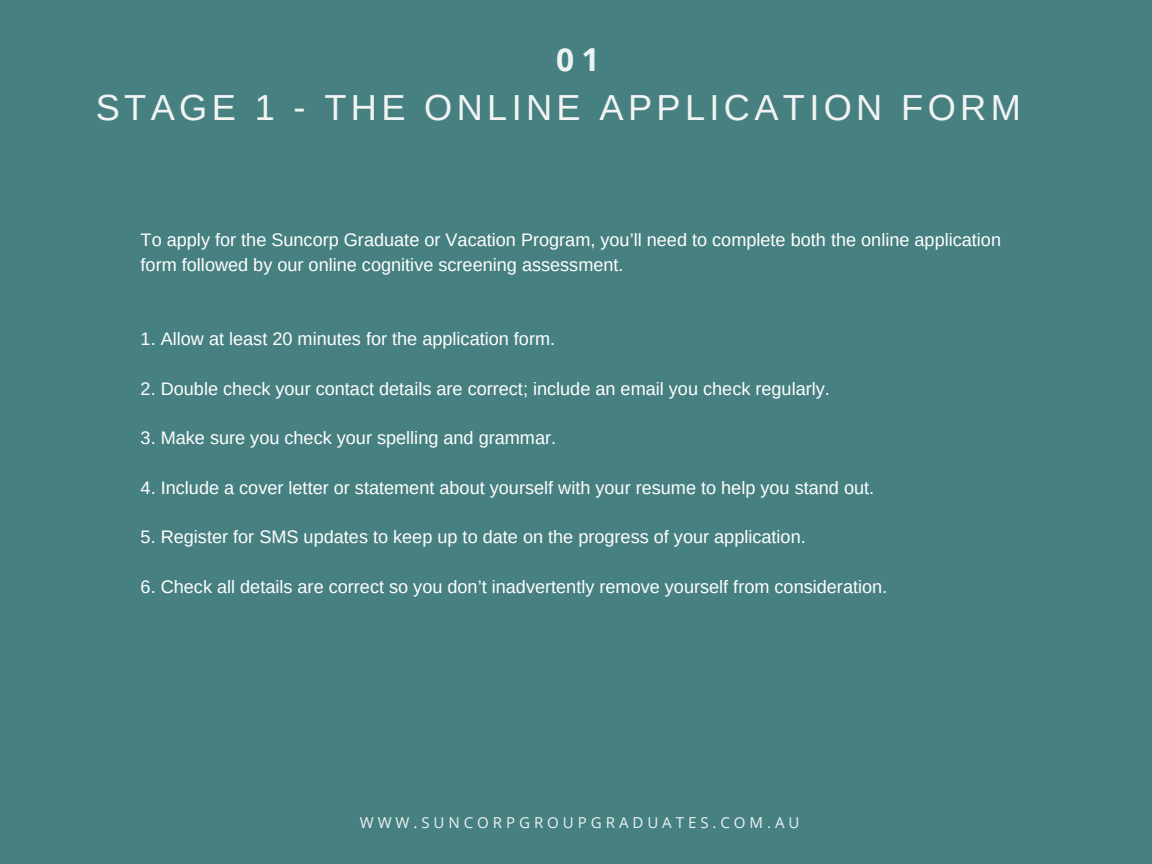
<style>
.page{position:relative;width:1152px;height:864px;background:#478081}
.page>*{position:absolute;margin:0;border:0;box-sizing:border-box;transform-origin:0 0}
.t1{font:36.3px "Arimo";letter-spacing:.12em;color:#f2f3f3}
.t2{font:700 31.65px "Open Sans";color:#edf2f2}
.t3{font:18.15px/24.8px "Arimo";color:#fff}
.t4{font:15.15px "Open Sans";letter-spacing:.26em;color:#edf2f2}
</style>
<div class="page">
<h2 class="t2" style="left:556px;top:37px;width:45px">01</h2>
<h1 class="t1" style="left:96px;top:84px;width:927px">STAGE 1 - THE ONLINE APPLICATION FORM</h1>
<p class="t3" style="left:141px;top:228px;width:862px">To apply for the Suncorp Graduate or Vacation Program, you’ll need to complete both the online application form followed by our online cognitive screening assessment.</p>
<p class="t3" style="left:141px;top:327px;width:416px">1. Allow at least 20 minutes for the application form.</p>
<p class="t3" style="left:141px;top:376px;width:691px">2. Double check your contact details are correct; include an email you check regularly.</p>
<p class="t3" style="left:141px;top:426px;width:417px">3. Make sure you check your spelling and grammar.</p>
<p class="t3" style="left:141px;top:475px;width:735px">4. Include a cover letter or statement about yourself with your resume to help you stand out.</p>
<p class="t3" style="left:141px;top:525px;width:667px">5. Register for SMS updates to keep up to date on the progress of your application.</p>
<p class="t3" style="left:141px;top:574px;width:748px">6. Check all details are correct so you don’t inadvertently remove yourself from consideration.</p>
<p class="t4" style="left:360px;top:812px;width:441px">WWW.SUNCORPGROUPGRADUATES.COM.AU</p>
</div>
